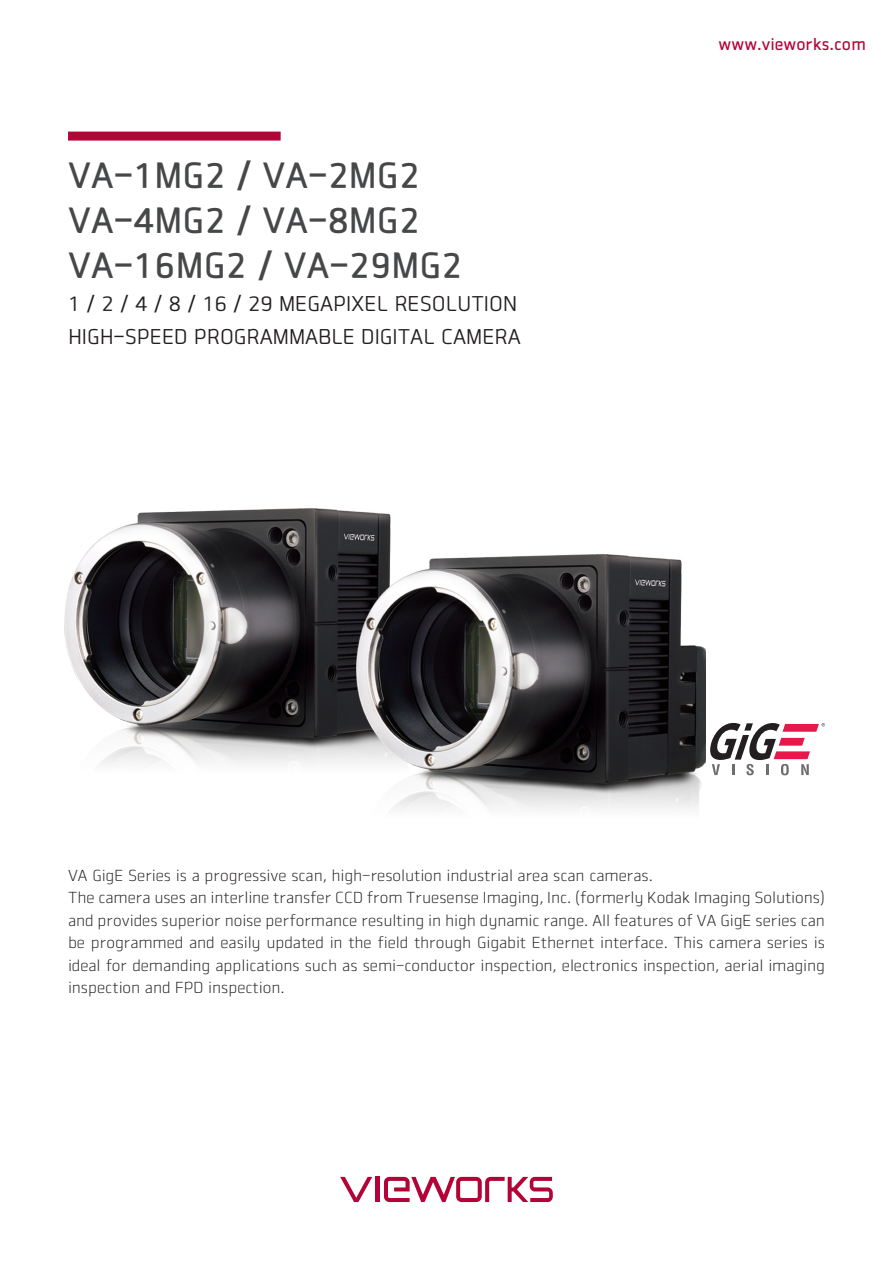
<style>
.page{position:relative;width:893px;height:1263px;background:#fff}
.page>*{position:absolute;margin:0;border:0;box-sizing:border-box;transform-origin:0 0}
.Main_Title{font:36px "Vieworks B";color:#464748}
.Title_Description{font:21px/33px "Vieworks M";color:#231f20}
.t1{font:16.5px "Vieworks B";color:#b30437}
.Product_Description{font:15.75px/22.5px "Vieworks L";color:#231f20;text-align:justify}
</style>
<div class="page">
<div style="left:68px;top:132px;width:213px;height:9px;background:#b30437"></div>
<svg style="left:340px;top:1177px;width:32px;height:25px"></svg>
<hr style="left:375px;top:1177px;width:4px;height:25px;background:#b30437">
<svg style="left:384px;top:1177px;width:169px;height:25px"></svg>
<img style="left:64px;top:508px;width:327px;height:256px">
<img style="left:355px;top:523px;width:351px;height:286px">
<svg style="left:710px;top:723px;width:115px;height:52px"></svg>
<p class="Main_Title" style="left:68px;top:154px;width:354px">VA-1MG2 / VA-2MG2</p>
<p class="Main_Title" style="left:68px;top:199px;width:354px">VA-4MG2 / VA-8MG2</p>
<p class="Main_Title" style="left:68px;top:244px;width:396px">VA-16MG2 / VA-29MG2</p>
<p class="Title_Description" style="left:68px;top:287px;width:454px">1 / 2 / 4 / 8 / 16 / 29 MEGAPIXEL RESOLUTION<br>HIGH-SPEED PROGRAMMABLE DIGITAL CAMERA</p>
<p class="t1" style="left:719px;top:34px;width:149px">www.vieworks.com</p>
<p class="Product_Description" style="left:68px;top:864px;width:586px">VA GigE Series is a progressive scan, high-resolution industrial area scan cameras.</p>
<p class="Product_Description" style="left:68px;top:886px;width:758px">The camera uses an interline transfer CCD from Truesense Imaging, Inc. (formerly Kodak Imaging Solutions) and provides superior noise performance resulting in high dynamic range. All features of VA GigE series can be programmed and easily updated in the field through Gigabit Ethernet interface. This camera series is ideal for demanding applications such as semi-conductor inspection, electronics inspection, aerial imaging inspection and FPD inspection.</p>
</div>
